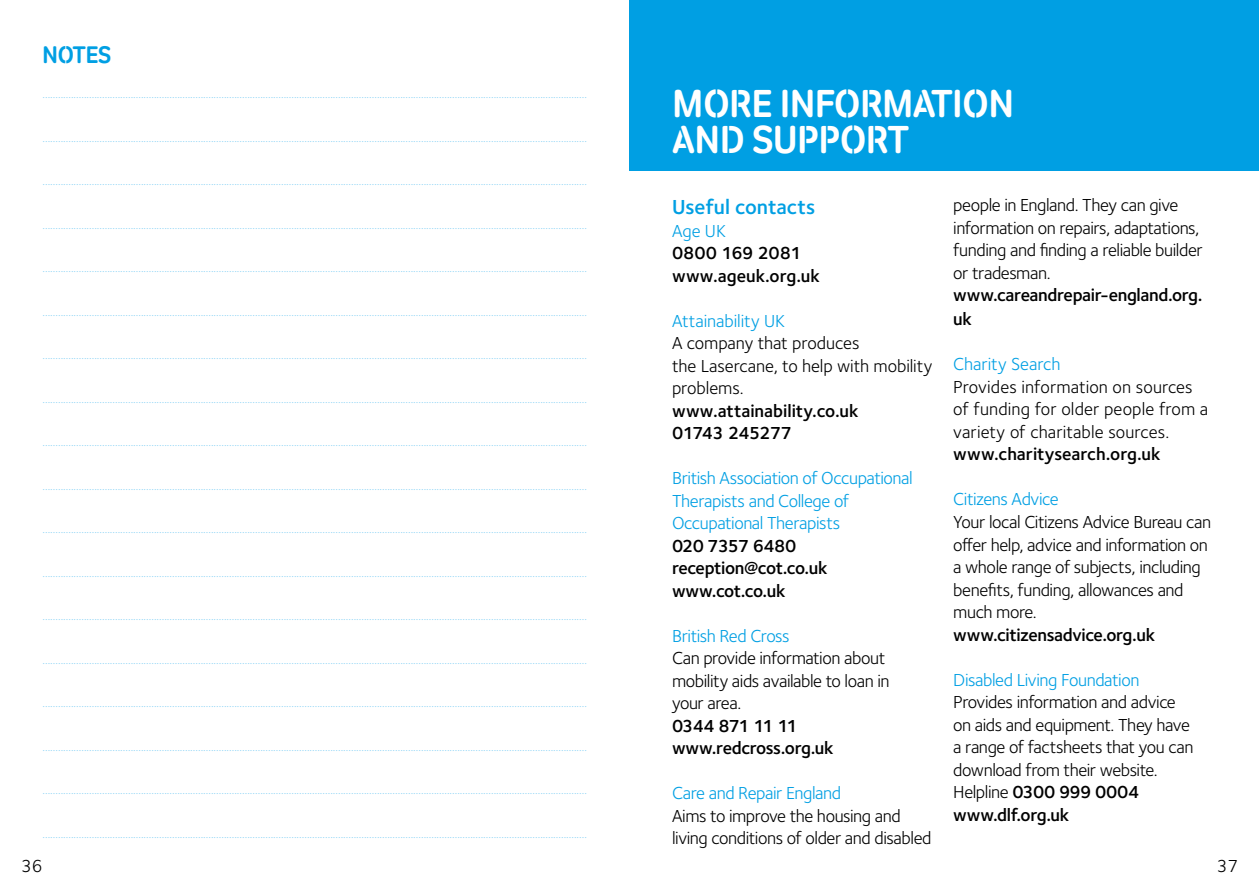
<style>
.page{position:relative;width:1259px;height:893px;background:#fff}
.page>*{position:absolute;margin:0;border:0;box-sizing:border-box;transform-origin:0 0}
.t1{font:39px/36px "Parkinsons UK Stencil";color:#fff}
.t2{font:24px "Parkinsons UK Stencil";color:#009fe3}
.t3{font:600 21px "Foundry Sterling";letter-spacing:-.005em;color:#009fe3}
.t4{font:18px/22.5px "Foundry Sterling";letter-spacing:-.025em;color:#000}
.t5{font:18px/22.5px "Foundry Sterling";letter-spacing:-.025em;color:#009fe3}
.t6{font:600 18px/22.5px "Foundry Sterling";letter-spacing:-.02em;color:#000}
.t7{font:600 18px/22.5px "Foundry Sterling";color:#000}
.t8{font:18px/22.5px "Foundry Sterling";letter-spacing:.005em;color:#000}
.t9{font:18px/22.5px "Foundry Sterling";letter-spacing:-.005em;color:#000}
.t10{font:18px "Foundry Sterling";letter-spacing:-.005em;color:#009fe3}
.t11{font:12px "Foundry Sterling";color:#83d0f5}
.s1{font-weight:600}
</style>
<div class="page">
<div style="left:629px;top:0;width:630px;height:170px;background:#009fe3"></div>
<h2 class="t2" style="left:43px;top:40px;width:70px">NOTES</h2>
<p class="t11" style="left:43px;top:87px;width:546px">..................................................................................................................................................................................................................</p>
<p class="t11" style="left:43px;top:131px;width:546px">..................................................................................................................................................................................................................</p>
<p class="t11" style="left:43px;top:174px;width:546px">..................................................................................................................................................................................................................</p>
<p class="t11" style="left:43px;top:218px;width:546px">..................................................................................................................................................................................................................</p>
<p class="t11" style="left:43px;top:261px;width:546px">..................................................................................................................................................................................................................</p>
<p class="t11" style="left:43px;top:305px;width:546px">..................................................................................................................................................................................................................</p>
<p class="t11" style="left:43px;top:348px;width:546px">..................................................................................................................................................................................................................</p>
<p class="t11" style="left:43px;top:392px;width:546px">..................................................................................................................................................................................................................</p>
<p class="t11" style="left:43px;top:435px;width:546px">..................................................................................................................................................................................................................</p>
<p class="t11" style="left:43px;top:479px;width:546px">..................................................................................................................................................................................................................</p>
<p class="t11" style="left:43px;top:522px;width:546px">..................................................................................................................................................................................................................</p>
<p class="t11" style="left:43px;top:566px;width:546px">..................................................................................................................................................................................................................</p>
<p class="t11" style="left:43px;top:609px;width:546px">..................................................................................................................................................................................................................</p>
<p class="t11" style="left:43px;top:653px;width:546px">..................................................................................................................................................................................................................</p>
<p class="t11" style="left:43px;top:696px;width:546px">..................................................................................................................................................................................................................</p>
<p class="t11" style="left:43px;top:740px;width:546px">..................................................................................................................................................................................................................</p>
<p class="t11" style="left:43px;top:783px;width:546px">..................................................................................................................................................................................................................</p>
<p class="t11" style="left:43px;top:827px;width:546px">..................................................................................................................................................................................................................</p>
<h1 class="t1" style="left:672px;top:86px;width:343px">MORE INFORMATION<br>AND SUPPORT</h1>
<h3 class="t3" style="left:672px;top:195px;width:145px">Useful contacts</h3>
<h3 class="t5" style="left:672px;top:220px;width:55px">Age UK</h3>
<h3 class="t7" style="left:672px;top:243px;width:149px">0800 169 2081 www.ageuk.org.uk</h3>
<h3 class="t10" style="left:672px;top:310px;width:114px">Attainability UK</h3>
<h3 class="t9" style="left:672px;top:332px;width:262px">A company that produces<br>the Lasercane, to help with mobility problems.</h3>
<h3 class="t7" style="left:672px;top:400px;width:188px">www.attainability.co.uk<br>01743 245277</h3>
<h3 class="t5" style="left:672px;top:467px;width:242px">British Association of Occupational<br>Therapists and College of<br>Occupational Therapists</h3>
<h3 class="t6" style="left:672px;top:535px;width:157px">020 7357 6480 reception@cot.co.uk www.cot.co.uk</h3>
<h3 class="t5" style="left:672px;top:625px;width:119px">British Red Cross</h3>
<h3 class="t4" style="left:672px;top:647px;width:219px">Can provide information about mobility aids available to loan in your area.</h3>
<h3 class="t6" style="left:672px;top:715px;width:163px">0344 871 11 11 www.redcross.org.uk</h3>
<h3 class="t5" style="left:672px;top:782px;width:171px">Care and Repair England</h3>
<h3 class="t4" style="left:672px;top:805px;width:261px">Aims to improve the housing and living conditions of older and disabled</h3>
<h3 class="t4" style="left:953px;top:194px;width:251px">people in England. They can give information on repairs, adaptations, funding and finding a reliable builder or tradesman.</h3>
<h3 class="t6" style="left:953px;top:284px;width:251px;line-height:24px">www.careandrepair-england.org. uk</h3>
<h3 class="t10" style="left:953px;top:354px;width:109px">Charity Search</h3>
<h3 class="t8" style="left:953px;top:376px;width:256px">Provides information on sources of funding for older people from a variety of charitable sources.</h3>
<h3 class="t7" style="left:953px;top:444px;width:209px">www.charitysearch.org.uk</h3>
<h3 class="t5" style="left:953px;top:488px;width:107px">Citizens Advice</h3>
<h3 class="t4" style="left:953px;top:511px;width:259px">Your local Citizens Advice Bureau can offer help, advice and information on a whole range of subjects, including benefits, funding, allowances and much more.</h3>
<h3 class="t6" style="left:953px;top:624px;width:203px">www.citizensadvice.org.uk</h3>
<h3 class="t5" style="left:953px;top:668px;width:188px">Disabled Living Foundation</h3>
<h3 class="t4" style="left:953px;top:691px;width:242px">Provides information and advice on aids and equipment. They have a range of factsheets that you can download from their website.<br>Helpline <span class="s1">0300 999 0004 www.dlf.org.uk</span></h3>
<h3 class="t4" style="left:21px;top:855px;width:23px">36</h3>
<h3 class="t4" style="left:1217px;top:855px;width:23px">37</h3>
</div>
